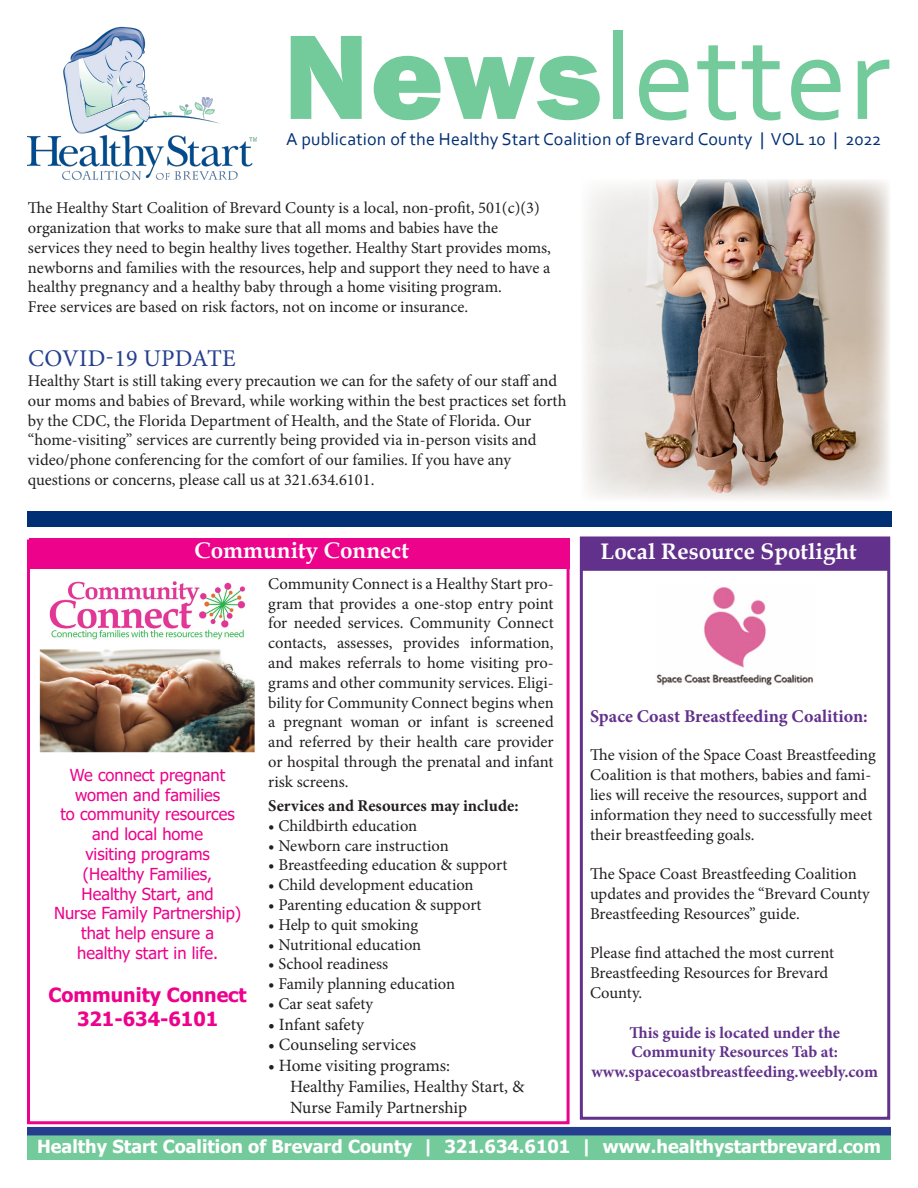
<style>
.page{position:relative;width:918px;height:1188px;background:#fff}
.page>*{position:absolute;margin:0;border:0;box-sizing:border-box;transform-origin:0 0}
.t1{font:124.5px "Corbel";letter-spacing:.01em;color:#73ca9a}
.t2{font:24px "Minion Pro";letter-spacing:.01em;color:#253f8e}
.t3{font:700 22.5px "Book Antiqua";color:#fff}
.t4{font:700 19.5px "Tahoma";color:#ed028c}
.t5{font:700 18px "Tahoma";color:#fff}
.t6{font:18px "Corbel";letter-spacing:.01em;color:#002f73}
.t7{font:700 18px "Minion Pro";color:#62318b}
.t8{font:17.25px/20.7px "Minion Pro";color:#231f20}
.t9{font:16.5px/19.8px "Minion Pro";color:#231f20}
.t10{font:16.5px/19.8px "Tahoma";color:#ed028c;text-align:center}
.t11{font:700 16.5px "Minion Pro";color:#62318b}
.t12{font:700 16.5px "Minion Pro";color:#231f20}
.s1{font-family:"Franklin Gothic";font-weight:800}
</style>
<div class="page">
<div style="left:27px;top:1134px;width:864px;height:26px;background:#73ca9a"></div>
<div style="left:27px;top:1127px;width:864px;height:8px;background:#253f8e"></div>
<img style="left:27px;top:26px;width:229px;height:153px">
<div style="left:27px;top:512px;width:864px;height:15px;background:#002f73"></div>
<img style="left:39px;top:581px;width:216px;height:172px">
<img style="left:585px;top:179px;width:305px;height:321px">
<div style="left:29px;top:538px;width:541px;height:30px;background:#ed028c"></div>
<div style="left:27px;top:539px;width:543px;height:585px;border:3px solid #ed028c"></div>
<div style="left:580px;top:536px;width:310px;height:584px;border:3px solid #62318b"></div>
<div style="left:581px;top:539px;width:308px;height:32px;background:#62318b;border:2px solid #62318b"></div>
<img style="left:656px;top:587px;width:158px;height:99px">
<p class="t1" style="left:283px;top:0;width:608px"><span class="s1">News</span>letter</p>
<p class="t6" style="left:286px;top:127px;width:597px">A publication of the Healthy Start Coalition of Brevard County | VOL 10 | 2022</p>
<p class="t9" style="left:28px;top:198px;width:513px">The Healthy Start Coalition of Brevard County is a local, non-profit, 501(c)(3) organization that works to make sure that all moms and babies have the</p>
<p class="t9" style="left:28px;top:238px;width:524px;text-align:justify">services they need to begin healthy lives together. Healthy Start provides moms, newborns and families with the resources, help and support they need to have a healthy pregnancy and a healthy baby through a home visiting program.</p>
<p class="t9" style="left:28px;top:297px;width:442px">Free services are based on risk factors, not on income or insurance.</p>
<p class="t2" style="left:28px;top:343px;width:209px">COVID-19 UPDATE</p>
<p class="t9" style="left:28px;top:371px;width:540px">Healthy Start is still taking every precaution we can for the safety of our staff and our moms and babies of Brevard, while working within the best practices set forth by the CDC, the Florida Department of Health, and the State of Florida. Our “home-visiting” services are currently being provided via in-person visits and</p>
<p class="t9" style="left:28px;top:450px;width:485px">video/phone conferencing for the comfort of our families. If you have any</p>
<p class="t9" style="left:28px;top:470px;width:348px">questions or concerns, please call us at 321.634.6101.</p>
<p class="t3" style="left:194px;top:535px;width:216px">Community Connect</p>
<p class="t3" style="left:601px;top:536px;width:258px">Local Resource Spotlight</p>
<p class="t10" style="left:70px;top:766px;width:157px">We connect pregnant</p>
<p class="t10" style="left:75px;top:786px;width:147px">women and families</p>
<p class="t10" style="left:60px;top:805px;width:176px">to community resources and local home</p>
<p class="t10" style="left:85px;top:845px;width:126px">visiting programs</p>
<p class="t10" style="left:83px;top:865px;width:131px">(Healthy Families,</p>
<p class="t10" style="left:82px;top:885px;width:134px">Healthy Start, and</p>
<p class="t10" style="left:54px;top:904px;width:189px">Nurse Family Partnership) that help ensure a</p>
<p class="t10" style="left:77px;top:944px;width:142px">healthy start in life.</p>
<p class="t4" style="left:49px;top:982px;width:200px">Community Connect</p>
<p class="t4" style="left:77px;top:1005px;width:143px">321-634-6101</p>
<p class="t9" style="left:268px;top:574px;width:287px;text-align:justify">Community Connect is a Healthy Start pro&shy;gram that provides a one-stop entry point for needed services. Community Connect contacts, assesses, provides information, and makes referrals to home visiting pro&shy;grams and other community services. Eligi&shy;bility for Community Connect begins when a pregnant woman or infant is screened and referred by their health care provider or hospital through the prenatal and infant risk screens.</p>
<p class="t12" style="left:268px;top:794px;width:252px">Services and Resources may include:</p>
<p class="t9" style="left:268px;top:816px;width:151px">• Childbirth education</p>
<p class="t9" style="left:268px;top:836px;width:182px">• Newborn care instruction</p>
<p class="t9" style="left:268px;top:855px;width:241px">• Breastfeeding education &amp; support</p>
<p class="t9" style="left:268px;top:875px;width:207px">• Child development education</p>
<p class="t9" style="left:268px;top:895px;width:215px">• Parenting education &amp; support</p>
<p class="t9" style="left:268px;top:915px;width:151px">• Help to quit smoking</p>
<p class="t9" style="left:268px;top:935px;width:155px">• Nutritional education</p>
<p class="t9" style="left:268px;top:954px;width:122px">• School readiness</p>
<p class="t9" style="left:268px;top:974px;width:188px">• Family planning education</p>
<p class="t9" style="left:268px;top:994px;width:106px">• Car seat safety</p>
<p class="t8" style="left:268px;top:1014px;width:97px">• Infant safety</p>
<p class="t8" style="left:268px;top:1035px;width:149px">• Counseling services</p>
<p class="t8" style="left:268px;top:1055px;width:183px">• Home visiting programs:</p>
<p class="t8" style="left:290px;top:1076px;width:236px">Healthy Families, Healthy Start, &amp;<br>Nurse Family Partnership</p>
<p class="t7" style="left:590px;top:703px;width:279px">Space Coast Breastfeeding Coalition:</p>
<p class="t9" style="left:590px;top:745px;width:287px">The vision of the Space Coast Breastfeeding</p>
<p class="t9" style="left:590px;top:765px;width:283px">Coalition is that mothers, babies and fami&shy;lies will receive the resources, support and</p>
<p class="t9" style="left:590px;top:805px;width:284px">information they need to successfully meet</p>
<p class="t9" style="left:590px;top:825px;width:166px">their breastfeeding goals.</p>
<p class="t9" style="left:590px;top:864px;width:268px">The Space Coast Breastfeeding Coalition</p>
<p class="t9" style="left:590px;top:884px;width:281px">updates and provides the “Brevard County<br>Breastfeeding Resources” guide.</p>
<p class="t9" style="left:590px;top:943px;width:246px">Please find attached the most current</p>
<p class="t9" style="left:590px;top:963px;width:240px">Breastfeeding Resources for Brevard</p>
<p class="t9" style="left:590px;top:983px;width:54px">County.</p>
<p class="t11" style="left:630px;top:1021px;width:212px">This guide is located under the</p>
<p class="t11" style="left:631px;top:1041px;width:208px">Community Resources Tab at:</p>
<p class="t11" style="left:592px;top:1060px;width:288px">www.spacecoastbreastfeeding.weebly.com</p>
<p class="t5" style="left:37px;top:1133px;width:845px">Healthy Start Coalition of Brevard County | 321.634.6101 | www.healthystartbrevard.com</p>
</div>
